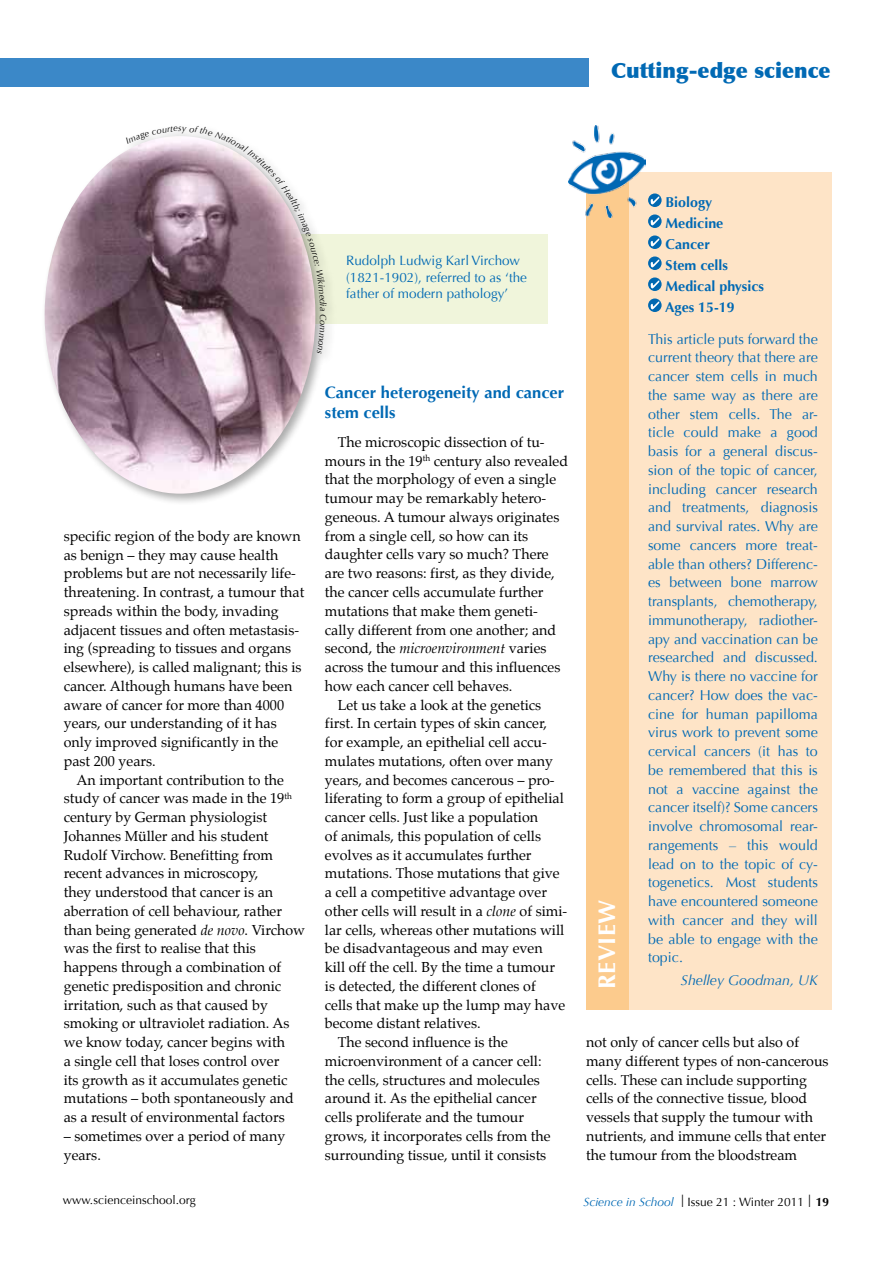
<style>
.page{position:relative;width:893px;height:1263px;background:#fff}
.page>*{position:absolute;margin:0;border:0;box-sizing:border-box;transform-origin:0 0}
.t1{font:700 24px "Optima";letter-spacing:.02em;color:#fff}
.t2{font:900 21px "Optima";color:#0069b4}
.t3{font:700 16.5px/20.2px "Optima";color:#0069b4}
.t4{font:14.25px/18.8px "Palatino";color:#000}
.t5{font:14.25px/18.8px "Optima";color:#0069b4;text-align:justify}
.t6{font:700 14.25px/21px "Optima";color:#0069b4}
.t7{font:italic 14.25px "Optima";color:#0069b4}
.t8{font:13.5px/16.5px "Optima";color:#0069b4}
.t9{font:12px "Optima";color:#000}
.s1{font-style:italic}
.s2{font-style:italic;color:#0069b4}
.s3{font-family:"Helvetica Neue LT Pro";font-weight:100;font-size:17.25px}
.s4{font-weight:700}
</style>
<div class="page">
<div style="left:240px;top:234px;width:308px;height:89px;background:#f0f5db"></div>
<div style="left:0;top:58px;width:589px;height:28px;background:#3b88c8"></div>
<div style="left:586px;top:172px;width:245px;height:838px;background:#fee4c7"></div>
<div style="left:586px;top:170px;width:43px;height:840px;background:#fccb8d"></div>
<svg style="left:648px;top:193px;width:14px;height:14px"></svg>
<svg style="left:651px;top:196px;width:8px;height:8px"></svg>
<svg style="left:648px;top:214px;width:14px;height:14px"></svg>
<svg style="left:651px;top:217px;width:8px;height:8px"></svg>
<svg style="left:648px;top:235px;width:14px;height:14px"></svg>
<svg style="left:651px;top:238px;width:8px;height:8px"></svg>
<svg style="left:648px;top:256px;width:14px;height:14px"></svg>
<svg style="left:651px;top:259px;width:8px;height:8px"></svg>
<svg style="left:648px;top:277px;width:14px;height:14px"></svg>
<svg style="left:651px;top:280px;width:8px;height:8px"></svg>
<svg style="left:648px;top:298px;width:14px;height:14px"></svg>
<svg style="left:651px;top:301px;width:8px;height:8px"></svg>
<img style="left:568px;top:125px;width:77px;height:92px">
<div style="left:41px;top:123px;width:297px;height:383px;background:#000;opacity:.33"></div>
<img style="left:45px;top:136px;width:270px;height:358px">
<svg style="left:125px;top:126px;width:202px;height:228px"></svg>
<p class="t2" style="left:611px;top:58px;width:221px">Cutting-edge science</p>
<p class="t4" style="left:64px;top:526px;width:238px">specific region of the body are known</p>
<p class="t4" style="left:64px;top:545px;width:216px">as benign – they may cause health</p>
<p class="t4" style="left:64px;top:564px;width:234px">problems but are not necessarily life-</p>
<p class="t4" style="left:64px;top:583px;width:242px">threatening. In contrast, a tumour that</p>
<p class="t4" style="left:64px;top:601px;width:217px">spreads within the body, invading</p>
<p class="t4" style="left:64px;top:620px;width:237px">adjacent tissues and often metastasis-</p>
<p class="t4" style="left:64px;top:639px;width:229px">ing (spreading to tissues and organs</p>
<p class="t4" style="left:64px;top:658px;width:239px">elsewhere), is called malignant; this is</p>
<p class="t4" style="left:64px;top:676px;width:230px">cancer. Although humans have been</p>
<p class="t4" style="left:64px;top:695px;width:222px">aware of cancer for more than 4000</p>
<p class="t4" style="left:64px;top:714px;width:214px">years, our understanding of it has</p>
<p class="t4" style="left:64px;top:733px;width:216px">only improved significantly in the</p>
<p class="t4" style="left:64px;top:752px;width:93px">past 200 years.</p>
<p class="t4" style="left:77px;top:770px;width:209px">An important contribution to the</p>
<p class="t4" style="left:64px;top:789px;width:230px">study of cancer was made in the 19<sup>th</sup></p>
<p class="t4" style="left:64px;top:808px;width:205px">century by German physiologist</p>
<p class="t4" style="left:64px;top:826px;width:206px">Johannes Müller and his student</p>
<p class="t4" style="left:64px;top:845px;width:211px">Rudolf Virchow. Benefitting from</p>
<p class="t4" style="left:64px;top:864px;width:196px">recent advances in microscopy,</p>
<p class="t4" style="left:64px;top:883px;width:211px">they understood that cancer is an</p>
<p class="t4" style="left:64px;top:901px;width:220px">aberration of cell behaviour, rather</p>
<p class="t4" style="left:64px;top:920px;width:243px">than being generated <span class="s1">de novo</span>. Virchow</p>
<p class="t4" style="left:64px;top:939px;width:194px">was the first to realise that this</p>
<p class="t4" style="left:64px;top:958px;width:219px">happens through a combination of</p>
<p class="t4" style="left:64px;top:976px;width:219px">genetic predisposition and chronic</p>
<p class="t4" style="left:64px;top:995px;width:206px">irritation, such as that caused by</p>
<p class="t4" style="left:64px;top:1014px;width:227px">smoking or ultraviolet radiation. As</p>
<p class="t4" style="left:64px;top:1033px;width:223px">we know today, cancer begins with</p>
<p class="t4" style="left:64px;top:1051px;width:217px">a single cell that loses control over</p>
<p class="t4" style="left:64px;top:1070px;width:225px">its growth as it accumulates genetic</p>
<p class="t4" style="left:64px;top:1089px;width:232px">mutations – both spontaneously and</p>
<p class="t4" style="left:64px;top:1108px;width:222px">as a result of environmental factors</p>
<p class="t4" style="left:64px;top:1126px;width:223px">– sometimes over a period of many years.</p>
<p class="t8" style="left:346px;top:253px;width:182px">Rudolph Ludwig Karl Virchow (1821-1902), referred to as ‘the father of modern pathology’</p>
<p class="t3" style="left:325px;top:382px;width:241px">Cancer heterogeneity and cancer stem cells</p>
<p class="t4" style="left:338px;top:433px;width:208px">The microscopic dissection of tu-</p>
<p class="t4" style="left:325px;top:451px;width:245px">mours in the 19<sup>th</sup> century also revealed</p>
<p class="t4" style="left:325px;top:470px;width:233px">that the morphology of even a single</p>
<p class="t4" style="left:325px;top:489px;width:223px">tumour may be remarkably hetero-</p>
<p class="t4" style="left:325px;top:508px;width:236px">geneous. A tumour always originates</p>
<p class="t4" style="left:325px;top:526px;width:205px">from a single cell, so how can its</p>
<p class="t4" style="left:325px;top:545px;width:225px">daughter cells vary so much? There</p>
<p class="t4" style="left:325px;top:564px;width:231px">are two reasons: first, as they divide,</p>
<p class="t4" style="left:325px;top:583px;width:220px">the cancer cells accumulate further</p>
<p class="t4" style="left:325px;top:601px;width:215px">mutations that make them geneti-</p>
<p class="t4" style="left:325px;top:620px;width:233px">cally different from one another; and</p>
<p class="t4" style="left:325px;top:639px;width:223px">second, the <span class="s1">microenvironment</span> varies</p>
<p class="t4" style="left:325px;top:658px;width:237px">across the tumour and this influences</p>
<p class="t4" style="left:325px;top:676px;width:189px">how each cancer cell behaves.</p>
<p class="t4" style="left:338px;top:695px;width:205px">Let us take a look at the genetics</p>
<p class="t4" style="left:325px;top:714px;width:224px">first. In certain types of skin cancer,</p>
<p class="t4" style="left:325px;top:733px;width:223px">for example, an epithelial cell accu-</p>
<p class="t4" style="left:325px;top:751px;width:230px">mulates mutations, often over many</p>
<p class="t4" style="left:325px;top:770px;width:231px">years, and becomes cancerous – pro-</p>
<p class="t4" style="left:325px;top:789px;width:240px">liferating to form a group of epithelial</p>
<p class="t4" style="left:325px;top:808px;width:215px">cancer cells. Just like a population</p>
<p class="t4" style="left:325px;top:826px;width:218px">of animals, this population of cells</p>
<p class="t4" style="left:325px;top:845px;width:208px">evolves as it accumulates further</p>
<p class="t4" style="left:325px;top:864px;width:236px">mutations. Those mutations that give</p>
<p class="t4" style="left:325px;top:883px;width:224px">a cell a competitive advantage over</p>
<p class="t4" style="left:325px;top:901px;width:244px">other cells will result in a <span class="s1">clone</span> of simi-</p>
<p class="t4" style="left:325px;top:920px;width:241px">lar cells, whereas other mutations will</p>
<p class="t4" style="left:325px;top:939px;width:219px">be disadvantageous and may even</p>
<p class="t4" style="left:325px;top:958px;width:232px">kill off the cell. By the time a tumour</p>
<p class="t4" style="left:325px;top:976px;width:212px">is detected, the different clones of</p>
<p class="t4" style="left:325px;top:995px;width:242px">cells that make up the lump may have</p>
<p class="t4" style="left:325px;top:1014px;width:157px">become distant relatives.</p>
<p class="t4" style="left:338px;top:1033px;width:172px">The second influence is the</p>
<p class="t4" style="left:325px;top:1051px;width:218px">microenvironment of a cancer cell:</p>
<p class="t4" style="left:325px;top:1070px;width:217px">the cells, structures and molecules</p>
<p class="t4" style="left:325px;top:1089px;width:213px">around it. As the epithelial cancer</p>
<p class="t4" style="left:325px;top:1108px;width:201px">cells proliferate and the tumour</p>
<p class="t4" style="left:325px;top:1126px;width:227px">grows, it incorporates cells from the</p>
<p class="t4" style="left:325px;top:1145px;width:223px">surrounding tissue, until it consists</p>
<p class="t1" style="left:593px;top:989px;width:91px;rotate:-90deg">REVIEW</p>
<p class="t6" style="left:665px;top:192px;width:100px">Biology<br>Medicine<br>Cancer<br>Stem cells<br>Medical physics<br>Ages 15-19</p>
<p class="t5" style="left:648px;top:329px;width:171px">This article puts forward the current theory that there are cancer stem cells in much the same way as there are other stem cells. The ar&shy;ticle could make a good basis for a general discus&shy;sion of the topic of cancer, including cancer research and treatments, diagnosis and survival rates. Why are some cancers more treat&shy;able than others? Differenc&shy;es between bone marrow transplants, chemotherapy, immunotherapy, radiother&shy;apy and vaccination can be researched and discussed.<br>Why is there no vaccine for cancer? How does the vac&shy;cine for human papilloma virus work to prevent some cervical cancers (it has to be remembered that this is not a vaccine against the cancer itself)? Some cancers involve chromosomal rear&shy;rangements – this would lead on to the topic of cy&shy;togenetics. Most students have encountered someone with cancer and they will be able to engage with the topic.</p>
<p class="t7" style="left:681px;top:972px;width:138px">Shelley Goodman, UK</p>
<p class="t4" style="left:586px;top:1033px;width:244px">not only of cancer cells but also of many different types of non-cancerous cells. These can include supporting cells of the connective tissue, blood vessels that supply the tumour with nutrients, and immune cells that enter the tumour from the bloodstream</p>
<p class="t9" style="left:63px;top:1192px;width:134px">www.scienceinschool.org</p>
<p class="t9" style="left:583px;top:1195px;width:247px"><span class="s2">Science in School</span> <span class="s3">I</span> Issue 21 : Winter 2011 <span class="s3">I</span> <span class="s4">19</span></p>
</div>
